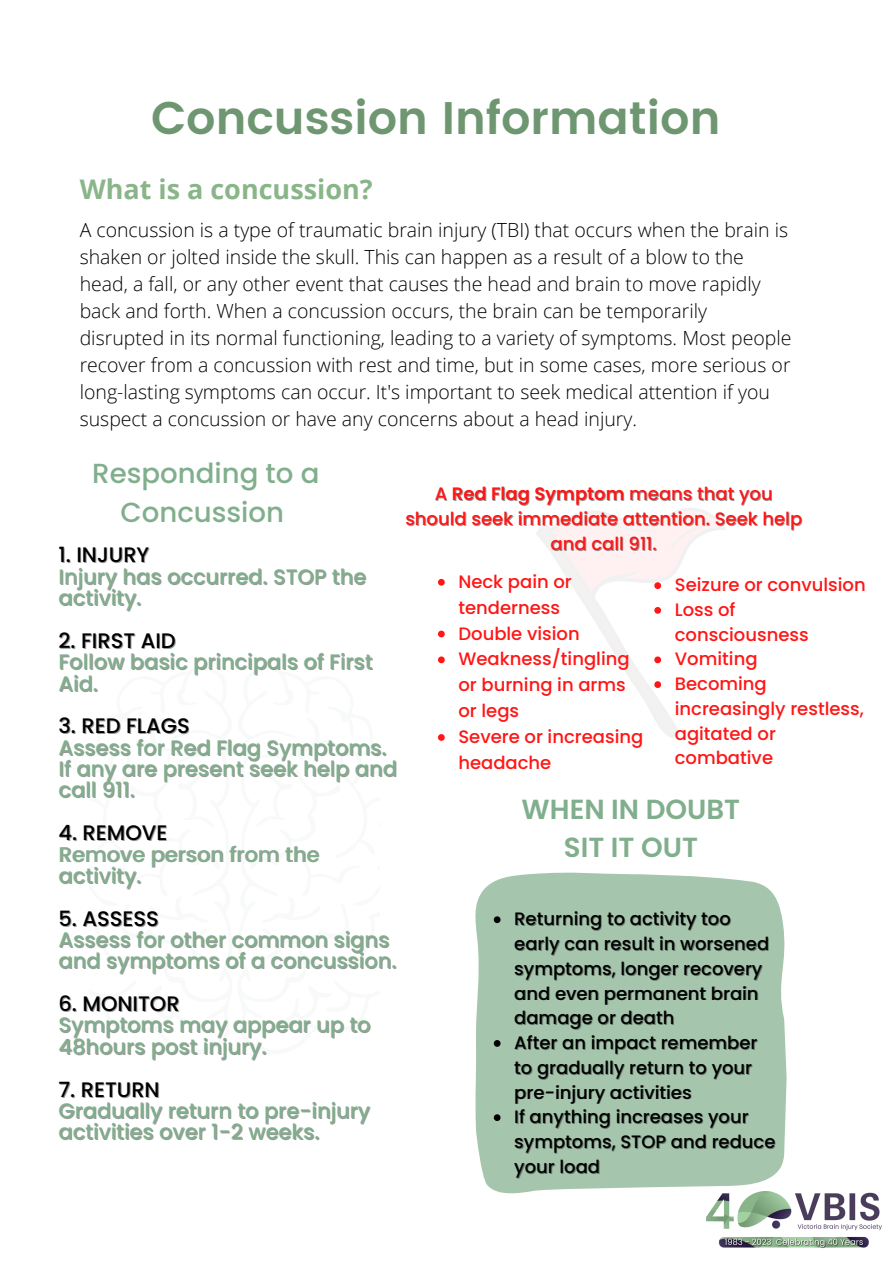
<style>
.page{position:relative;width:893px;height:1264px;background:#fff}
.page>*{position:absolute;margin:0;border:0;box-sizing:border-box;transform-origin:0 0}
.t1{font:600 45.75px "Poppins";color:#6e9771}
.t2{font:500 27.6px/38.2px "Poppins";color:#81af8d;text-align:center}
.t3{font:600 27.6px "Poppins";color:#81af8d}
.t4{font:700 27px "Open Sans";color:#89b589}
.t5{font:500 21px/21.3px "Poppins";color:#81af8d}
.t6{font:500 21px "Poppins";color:#000}
.t7{font:300 19.5px/27px "Open Sans";color:#000}
.t8{font:500 18px/24.8px "Poppins";color:#ff1616}
.t9{font:500 18px/24.8px "Poppins";color:#000}
.s1{color:rgb(0 0 0/.4)}
.s2{font-weight:600}
</style>
<div class="page">
<img style="left:706px;top:1192px;width:175px;height:56px">
<div style="left:475px;top:872px;width:311px;height:321px;background:#a5c5ad"></div>
<svg style="left:438px;top:579px;width:6px;height:6px"></svg>
<svg style="left:438px;top:630px;width:6px;height:7px"></svg>
<svg style="left:438px;top:656px;width:6px;height:7px"></svg>
<svg style="left:438px;top:734px;width:6px;height:6px"></svg>
<svg style="left:493px;top:916px;width:7px;height:7px"></svg>
<svg style="left:493px;top:1040px;width:7px;height:6px"></svg>
<svg style="left:493px;top:1114px;width:7px;height:6px"></svg>
<svg style="left:540px;top:510px;width:180px;height:228px"></svg>
<p class="t1" style="left:151px;top:92px;width:571px">Concussion Information</p>
<p class="t4" style="left:80px;top:170px;width:294px">What is a concussion?</p>
<p class="t7" style="left:80px;top:216px;width:713px">A concussion is a type of traumatic brain injury (TBI) that occurs when the brain is shaken or jolted inside the skull. This can happen as a result of a blow to the head, a fall, or any other event that causes the head and brain to move rapidly back and forth. When a concussion occurs, the brain can be temporarily disrupted in its normal functioning, leading to a variety of symptoms. Most people recover from a concussion with rest and time, but in some cases, more serious or long-lasting symptoms can occur. It's important to seek medical attention if you suspect a concussion or have any concerns about a head injury.</p>
<p class="t2" style="left:92px;top:454px;width:228px">Responding to a<br>Concussion</p>
<p class="t6" style="left:58px;top:540px;width:92px">1. INJURY</p>
<p class="t5" style="left:58px;top:565px;width:309px">Injury has occurred. STOP the activity.</p>
<p class="t6" style="left:58px;top:626px;width:119px">2. FIRST AID</p>
<p class="t5" style="left:58px;top:650px;width:315px;line-height:22.4px">Follow basic principals of First<br><span class="s1">Aid.</span></p>
<p class="t6" style="left:58px;top:711px;width:133px">3. RED FLAGS</p>
<p class="t5" style="left:58px;top:736px;width:340px">Assess for Red Flag Symptoms.<br>If any are present seek help and call 911.</p>
<p class="t6" style="left:58px;top:818px;width:110px">4. REMOVE</p>
<p class="t5" style="left:58px;top:843px;width:262px">Remove person from the activity.</p>
<p class="t6" style="left:58px;top:903px;width:102px">5. ASSESS</p>
<p class="t5" style="left:58px;top:929px;width:339px">Assess for other common signs and symptoms of a concussion.</p>
<p class="t6" style="left:58px;top:989px;width:123px">6. MONITOR</p>
<p class="t5" style="left:58px;top:1014px;width:313px">Symptoms may appear up to<br>48hours post injury.</p>
<p class="t6" style="left:58px;top:1074px;width:103px">7. RETURN</p>
<p class="t5" style="left:58px;top:1099px;width:313px">Gradually return to pre-injury activities over 1-2 weeks.</p>
<p class="t8" style="left:405px;top:481px;width:398px;text-align:center"><span class="s1">A</span> <span class="s2">Red Flag Symptom</span> means that you should seek immediate attention. Seek help and call 911.</p>
<p class="t8" style="left:458px;top:568px;width:115px;line-height:25.8px">Neck pain or tenderness</p>
<p class="t8" style="left:458px;top:621px;width:123px">Double vision</p>
<p class="t8" style="left:458px;top:646px;width:173px;line-height:25.8px">Weakness/tingling or burning in arms or legs</p>
<p class="t8" style="left:458px;top:724px;width:186px;line-height:25.8px">Severe or increasing headache</p>
<p class="t8" style="left:674px;top:572px;width:192px">Seizure or convulsion</p>
<p class="t8" style="left:674px;top:597px;width:135px">Loss of consciousness</p>
<p class="t8" style="left:674px;top:646px;width:84px">Vomiting</p>
<p class="t8" style="left:674px;top:671px;width:190px">Becoming increasingly restless, agitated or combative</p>
<p class="t3" style="left:521px;top:790px;width:220px">WHEN IN DOUBT</p>
<p class="t3" style="left:564px;top:828px;width:135px">SIT IT OUT</p>
<p class="t9" style="left:514px;top:906px;width:256px">Returning to activity too early can result in worsened symptoms, longer recovery and even permanent brain damage or death</p>
<p class="t9" style="left:514px;top:1030px;width:245px">After an impact remember to gradually return to your pre-injury activities</p>
<p class="t9" style="left:514px;top:1104px;width:263px">If anything increases your symptoms, STOP and reduce your load</p>
</div>
